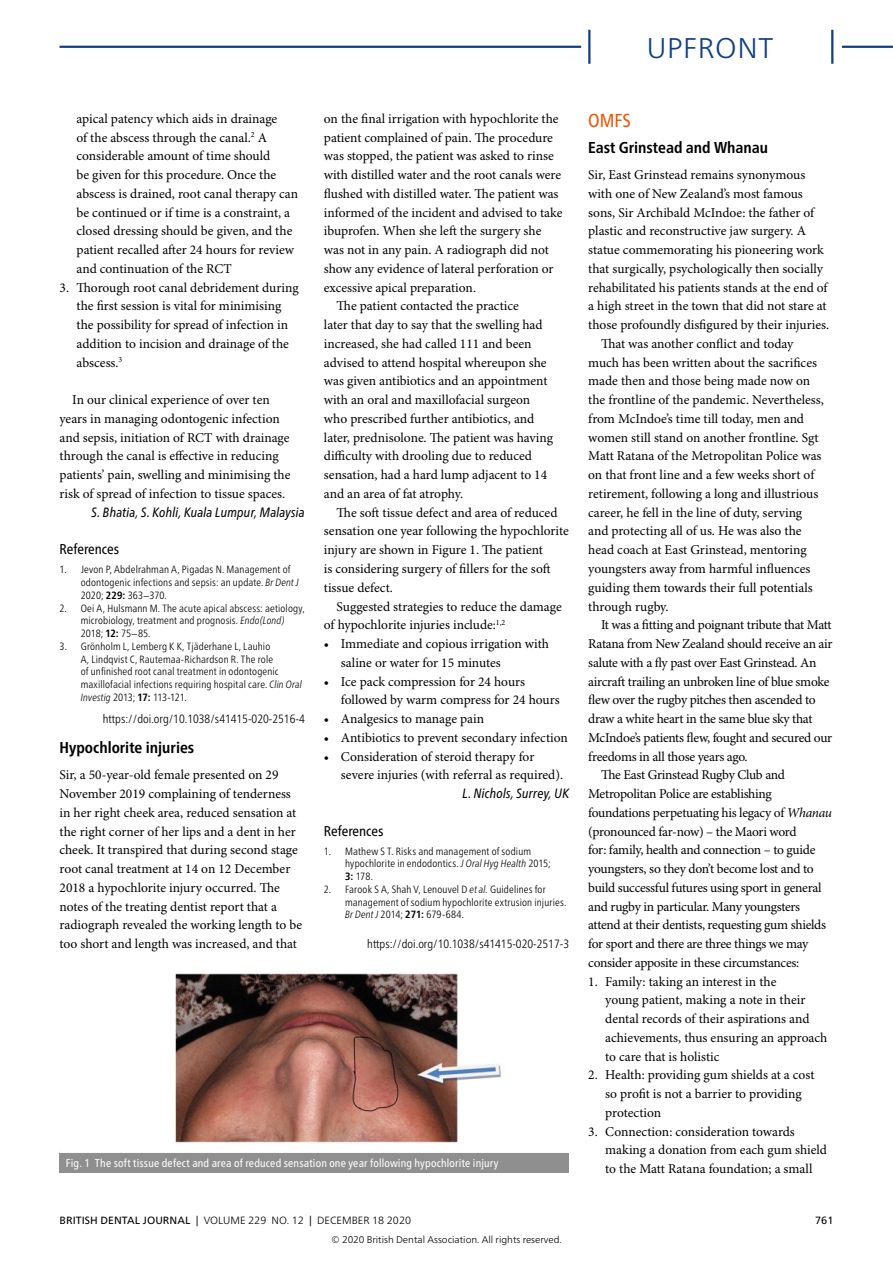
<style>
.page{position:relative;width:893px;height:1263px;background:#fff}
.page>*{position:absolute;margin:0;border:0;box-sizing:border-box;transform-origin:0 0}
.t1{font:300 28.5px "Frutiger Neue LT Pro";letter-spacing:.025em;color:#123f84}
.SuperTitle_1_letters{font:condensed 18.75px "Frutiger Neue LT Pro";color:#ea5602}
.Title_2_Cnd_Bd_10_5p{font:700 condensed 15.75px "Frutiger Neue LT Pro";color:#000}
.Bibliography_Heading{font:condensed 14.25px "Frutiger Neue LT Pro";color:#000}
.Para_9pt_ragged{font:13.5px/18.8px "Minion Pro";letter-spacing:-.005em;color:#000}
.Para_9pt_ragged_1st{font:13.5px/18.8px "Minion Pro";color:#000}
.Para_9pt_ragged-2{font:13.5px/18.8px "Minion Pro";letter-spacing:-.025em;color:#000}
.NoXML_Author_2{font:italic condensed 13.5px "Frutiger Neue LT Pro";letter-spacing:.01em;color:#000}
.NoXML_DOI{font:300 condensed 12px "Frutiger Neue LT Pro";color:#000}
.Image_Caption_w_on_g{font:condensed 11.25px "Frutiger Neue LT Pro";letter-spacing:.015em;color:#fff}
.t2{font:300 condensed 10.5px/12.8px "Frutiger Neue LT Pro";letter-spacing:.015em;color:#000}
.t3{font:10.5px "Frutiger Neue LT Pro";letter-spacing:.005em;color:#000}
.t4{font:300 10.5px "Frutiger Neue LT Pro";letter-spacing:.005em;color:#000}
.t5{font:300 9.75px "Frutiger Neue LT Pro";color:#000}
.s1{font-style:italic}
.s2{font-weight:700}
.s3{font-family:"Frutiger Neue LT Pro Cn Lt 2";font-weight:400;font-stretch:normal}
.s4{font-weight:300}
</style>
<div class="page">
<img style="left:175px;top:973px;width:326px;height:170px">
<div style="left:60px;top:1152px;width:509px;height:21px;background:#8f8f8f"></div>
<hr style="left:59px;top:1151px;width:510px;height:2px;background:#fff">
<hr style="left:60px;top:46px;width:521px;height:2px;background:#123f84">
<hr style="left:842px;top:46px;width:51px;height:2px;background:#123f84">
<hr style="left:588px;top:30px;width:2px;height:34px;background:#123f84">
<hr style="left:831px;top:30px;width:2px;height:34px;background:#123f84">
<h1 class="t1" style="left:647px;top:31px;width:128px">UPFRONT</h1>
<p class="Para_9pt_ragged" style="left:77px;top:110px;width:223px">apical patency which aids in drainage<br>of the abscess through the canal.<sup>2</sup> A considerable amount of time should<br>be given for this procedure. Once the abscess is drained, root canal therapy can be continued or if time is a constraint, a closed dressing should be given, and the patient recalled after 24 hours for review and continuation of the RCT</p>
<p class="Para_9pt_ragged" style="left:77px;top:279px;width:224px;text-indent:-17px">3. Thorough root canal debridement during the first session is vital for minimising the possibility for spread of infection in addition to incision and drainage of the abscess.<sup>3</sup></p>
<p class="Para_9pt_ragged" style="left:60px;top:391px;width:232px;text-indent:13px">In our clinical experience of over ten years in managing odontogenic infection and sepsis, initiation of RCT with drainage through the canal is effective in reducing patients’ pain, swelling and minimising the risk of spread of infection to tissue spaces.</p>
<p class="NoXML_Author_2" style="left:92px;top:504px;width:215px">S. Bhatia, S. Kohli, Kuala Lumpur, Malaysia</p>
<p class="Bibliography_Heading" style="left:60px;top:541px;width:61px">References</p>
<p class="t2" style="left:81px;top:563px;width:219px;text-indent:-21px">1. Jevon P, Abdelrahman A, Pigadas N. Management of odontogenic infections and sepsis: an update. <span class="s1">Br Dent J<br></span>2020; <span class="s2">229:</span> <span class="s3">363−370.</span></p>
<p class="t2" style="left:81px;top:601px;width:225px;text-indent:-21px">2. Oei A, Hulsmann M. The acute apical abscess: aetiology, microbiology, treatment and prognosis. <span class="s1">Endo(Lond)<br></span>2018; <span class="s2">12:</span> <span class="s3">75−85.</span></p>
<p class="t2" style="left:81px;top:640px;width:223px;text-indent:-21px">3. Grönholm L, Lemberg K K, Tjäderhane L, Lauhio<br>A, Lindqvist C, Rautemaa-Richardson R. The role<br><span class="s3">of unfinished root canal treatment in odontogenic </span>maxillofacial infections requiring hospital care. <span class="s1">Clin Oral Investig</span> 2013; <span class="s2">17:</span> 113-121.</p>
<p class="NoXML_DOI" style="left:103px;top:712px;width:203px">https://doi.org/10.1038/s41415-020-2516-4</p>
<p class="Title_2_Cnd_Bd_10_5p" style="left:60px;top:738px;width:136px">Hypochlorite injuries</p>
<p class="Para_9pt_ragged_1st" style="left:60px;top:766px;width:244px">Sir, a 50-year-old female presented on 29<br>November 2019 complaining of tenderness in her right cheek area, reduced sensation at the right corner of her lips and a dent in her cheek. It transpired that during second stage root canal treatment at 14 on 12 December 2018 a hypochlorite injury occurred. The notes of the treating dentist report that a radiograph revealed the working length to be too short and length was increased, and that</p>
<p class="Para_9pt_ragged_1st" style="left:324px;top:110px;width:240px">on the final irrigation with hypochlorite the patient complained of pain. The procedure was stopped, the patient was asked to rinse with distilled water and the root canals were flushed with distilled water. The patient was informed of the incident and advised to take ibuprofen. When she left the surgery she was not in any pain. A radiograph did not show any evidence of lateral perforation or excessive apical preparation.</p>
<p class="Para_9pt_ragged" style="left:324px;top:297px;width:231px;text-indent:13px">The patient contacted the practice<br>later that day to say that the swelling had increased, she had called 111 and been advised to attend hospital whereupon she was given antibiotics and an appointment with an oral and maxillofacial surgeon who prescribed further antibiotics, and later, prednisolone. The patient was having difficulty with drooling due to reduced sensation, had a hard lump adjacent to 14 and an area of fat atrophy.</p>
<p class="Para_9pt_ragged" style="left:324px;top:504px;width:246px;text-indent:13px">The soft tissue defect and area of reduced sensation one year following the hypochlorite injury are shown in Figure 1. The patient<br>is considering surgery of fillers for the soft tissue defect.</p>
<p class="Para_9pt_ragged" style="left:324px;top:597px;width:239px;text-indent:13px">Suggested strategies to reduce the damage of hypochlorite injuries include:<sup>1,2</sup></p>
<p class="Para_9pt_ragged" style="left:341px;top:635px;width:210px;text-indent:-17px">• Immediate and copious irrigation with saline or water for 15 minutes</p>
<p class="Para_9pt_ragged" style="left:341px;top:672px;width:220px;text-indent:-17px">• Ice pack compression for 24 hours followed by warm compress for 24 hours</p>
<p class="Para_9pt_ragged" style="left:324px;top:710px;width:162px">• Analgesics to manage pain</p>
<p class="Para_9pt_ragged" style="left:324px;top:729px;width:246px">• Antibiotics to prevent secondary infection</p>
<p class="Para_9pt_ragged" style="left:341px;top:747px;width:224px;text-indent:-17px">• Consideration of steroid therapy for severe injuries (with referral as required).</p>
<p class="NoXML_Author_2" style="left:462px;top:785px;width:108px">L. Nichols, Surrey, UK</p>
<p class="Bibliography_Heading" style="left:324px;top:822px;width:61px">References</p>
<p class="t2" style="left:345px;top:844px;width:207px;text-indent:-21px">1. Mathew S T. Risks and management of sodium hypochlorite in endodontics. <span class="s1">J Oral Hyg Health</span> 2015;<br><span class="s2">3:</span> 178.</p>
<p class="t2" style="left:345px;top:883px;width:223px;text-indent:-21px">2. Farook S A, Shah V, Lenouvel D <span class="s1">et al.</span> Guidelines for management of sodium hypochlorite extrusion injuries.<br><span class="s1">Br Dent J</span> 2014; <span class="s2">271:</span> 679-684.</p>
<p class="NoXML_DOI" style="left:367px;top:937px;width:203px">https://doi.org/10.1038/s41415-020-2517-3</p>
<p class="Image_Caption_w_on_g" style="left:66px;top:1156px;width:434px">Fig. 1 The soft tissue defect and area of reduced sensation one year following hypochlorite injury</p>
<p class="SuperTitle_1_letters" style="left:588px;top:110px;width:44px">OMFS</p>
<p class="Title_2_Cnd_Bd_10_5p" style="left:588px;top:138px;width:181px">East Grinstead and Whanau</p>
<p class="Para_9pt_ragged_1st" style="left:588px;top:166px;width:242px">Sir, East Grinstead remains synonymous with one of New Zealand’s most famous sons, Sir Archibald McIndoe: the father of plastic and reconstructive jaw surgery. A statue commemorating his pioneering work that surgically, psychologically then socially rehabilitated his patients stands at the end of a high street in the town that did not stare at those profoundly disfigured by their injuries.</p>
<p class="Para_9pt_ragged" style="left:588px;top:335px;width:237px;text-indent:13px">That was another conflict and today much has been written about the sacrifices made then and those being made now on the frontline of the pandemic. Nevertheless, from McIndoe’s time till today, men and women still stand on another frontline. Sgt Matt Ratana of the Metropolitan Police was on that front line and a few weeks short of retirement, following a long and illustrious career, he fell in the line of duty, serving and protecting all of us. He was also the head coach at East Grinstead, mentoring youngsters away from harmful influences guiding them towards their full potentials through rugby.</p>
<p class="Para_9pt_ragged-2" style="left:588px;top:616px;width:246px;text-indent:13px">It was a fitting and poignant tribute that Matt Ratana from New Zealand should receive an air salute with a fly past over East Grinstead. An aircraft trailing an unbroken line of blue smoke flew over the rugby pitches then ascended to draw a white heart in the same blue sky that McIndoe’s patients flew, fought and secured our freedoms in all those years ago.</p>
<p class="Para_9pt_ragged" style="left:588px;top:766px;width:245px;text-indent:13px">The East Grinstead Rugby Club and Metropolitan Police are establishing foundations perpetuating his legacy of <span class="s1">Whanau </span>(pronounced far-now) – the Maori word<br>for: family, health and connection – to guide youngsters, so they don’t become lost and to build successful futures using sport in general and rugby in particular. Many youngsters attend at their dentists, requesting gum shields for sport and there are three things we may consider apposite in these circumstances:</p>
<p class="Para_9pt_ragged" style="left:605px;top:972px;width:224px;text-indent:-17px">1. Family: taking an interest in the<br>young patient, making a note in their dental records of their aspirations and achievements, thus ensuring an approach to care that is holistic</p>
<p class="Para_9pt_ragged" style="left:605px;top:1066px;width:211px;text-indent:-17px">2. Health: providing gum shields at a cost so profit is not a barrier to providing protection</p>
<p class="Para_9pt_ragged" style="left:605px;top:1122px;width:223px;text-indent:-17px">3. Connection: consideration towards making a donation from each gum shield to the Matt Ratana foundation; a small</p>
<p class="t3" style="left:60px;top:1214px;width:273px">BRITISH DENTAL JOURNAL | <span class="s4">VOLUME 229 NO. 12</span> | <span class="s4">Decem</span></p>
<p class="t4" style="left:352px;top:1214px;width:61px">ber 18 2020</p>
<p class="t3" style="left:815px;top:1214px;width:20px">761</p>
<p class="t5" style="left:331px;top:1234px;width:232px">© 2020 B ritish Dental Association. All rights reserved.</p>
</div>
